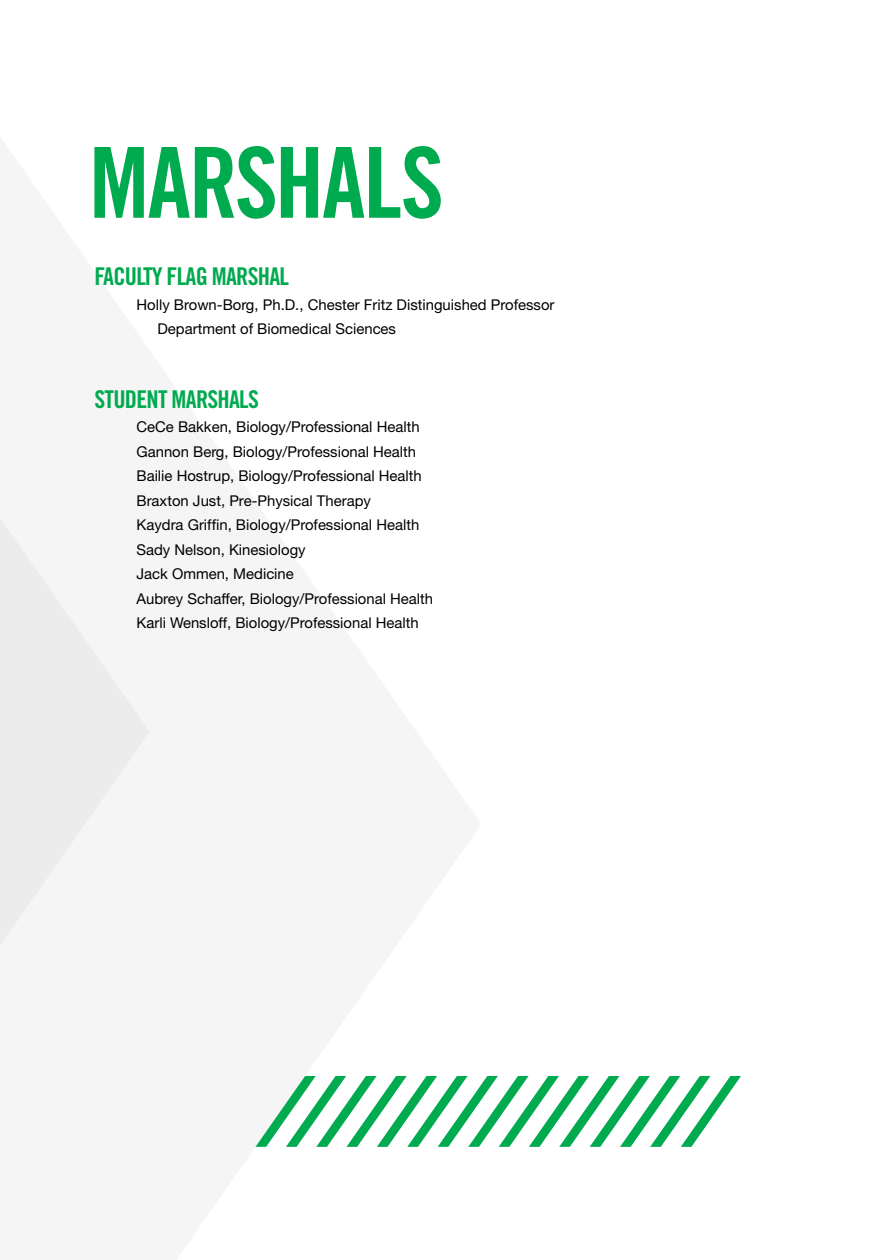
<style>
.page{position:relative;width:882px;height:1260px;background:#fff}
.page>*{position:absolute;margin:0;border:0;box-sizing:border-box;transform-origin:0 0}
.t1{font:98px "Trade Gothic LT Pro Bd Cn 20";letter-spacing:-.02em;color:#00aa4f}
.t2{font:24.5px "Trade Gothic LT Pro Bd Cn 20";letter-spacing:-.03em;color:#00aa4f}
.t3{font:14.88px/24.5px "Helvetica Neue LT Pro";color:#000}
</style>
<div class="page">
<div style="left:0;top:517px;width:150px;height:429px;background:#efefef"></div>
<svg style="left:255px;top:1076px;width:486px;height:71px"></svg>
<h1 class="t1" style="left:89px;top:123px;width:356px">MARSHALS</h1>
<h2 class="t2" style="left:94px;top:262px;width:196px">FACULTY FLAG MARSHAL</h2>
<p class="t3" style="left:157px;top:292px;width:399px;text-indent:-21px">Holly Brown-Borg, Ph.D., Chester Fritz Distinguished Professor<br>Department of Biomedical Sciences</p>
<h2 class="t2" style="left:94px;top:384px;width:166px">STUDENT MARSHALS</h2>
<p class="t3" style="left:137px;top:415px;width:298px">CeCe Bakken, Biology/Professional Health Gannon Berg, Biology/Professional Health Bailie Hostrup, Biology/Professional Health Braxton Just, Pre-Physical Therapy<br>Kaydra Griffin, Biology/Professional Health Sady Nelson, Kinesiology<br>Jack Ommen, Medicine<br>Aubrey Schaffer, Biology/Professional Health Karli Wensloff, Biology/Professional Health</p>
</div>
